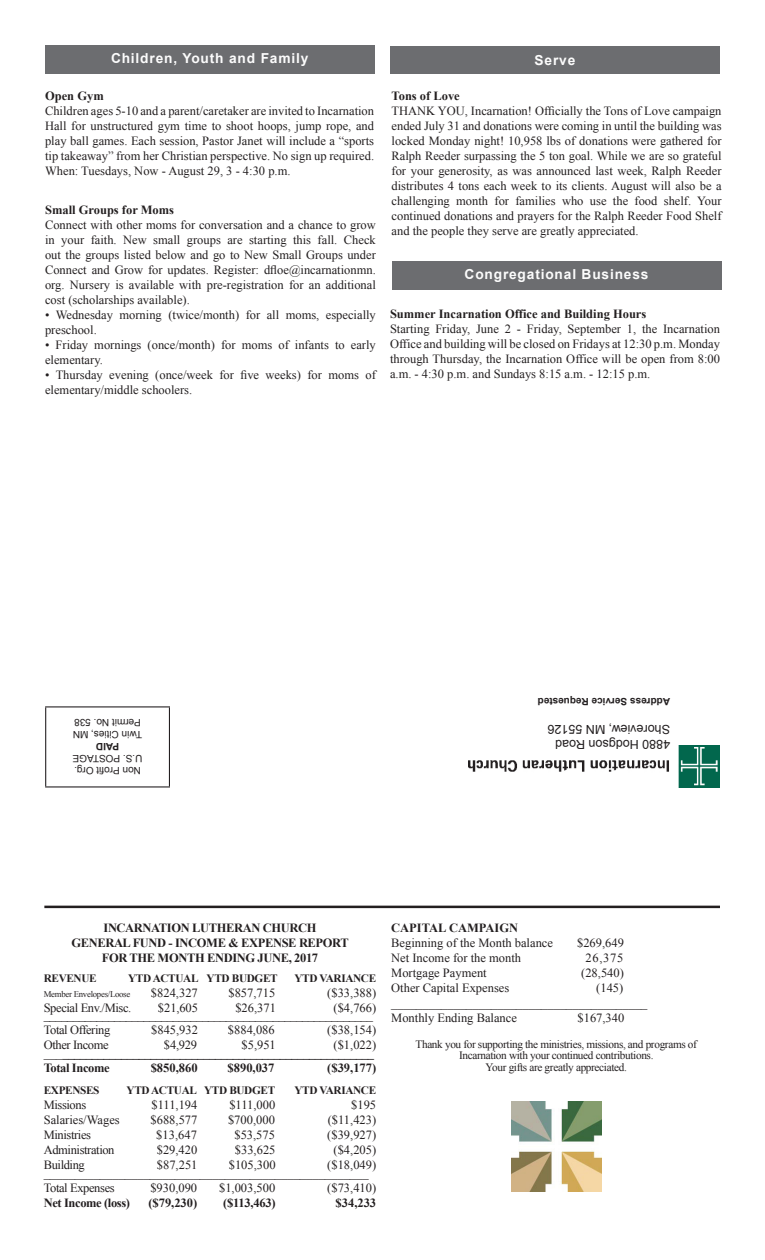
<style>
.page{position:relative;width:765px;height:1260px;background:#fff}
.page>*{position:absolute;margin:0;border:0;box-sizing:border-box;transform-origin:0 0}
.t1{font:700 13.75px "Arial";letter-spacing:.06em;color:#fcfcfc}
.t2{font:12.5px/15px "Times New Roman";color:#231f20;text-align:justify}
.t3{font:700 12.5px "Times New Roman";letter-spacing:-.025em;color:#231f20}
.t4{font:12.5px "Times New Roman";letter-spacing:-.03em;color:#231f20}
.t5{font:700 12.5px "Times New Roman";color:#231f20}
.t6{font:12.5px "Arial";color:#231f20}
.t7{font:11.25px/11.2px "Times New Roman";letter-spacing:-.03em;color:#231f20;text-align:center}
.t8{font:700 11.25px "Times New Roman";letter-spacing:-.03em;color:#231f20}
.t9{font:10px "Arial";color:#231f20}
.t10{font:700 10px "Arial";color:#231f20}
.t11{font:8.75px "Times New Roman";letter-spacing:-.03em;color:#231f20}
.s1{font-weight:400}
</style>
<div class="page">
<hr style="left:45px;top:786px;width:125px;height:2px;background:#231f20">
<hr style="left:45px;top:706px;width:125px;height:1px;background:#231f20">
<hr style="left:169px;top:707px;width:1px;height:79px;background:#231f20">
<hr style="left:45px;top:707px;width:1px;height:79px;background:#231f20">
<img style="left:468px;top:746px;width:252px;height:42px">
<img style="left:511px;top:1101px;width:90px;height:90px">
<hr style="left:44px;top:906px;width:676px;height:2px;background:#231f20">
<div style="left:392px;top:261px;width:330px;height:28px;background:#6c6d70"></div>
<div style="left:45px;top:45px;width:330px;height:28px;background:#6c6d70"></div>
<div style="left:390px;top:46px;width:330px;height:27px;background:#6c6d70"></div>
<p class="t1" style="left:111px;top:49px;width:199px">Children, Youth and Family</p>
<p class="t3" style="left:45px;top:87px;width:60px">Open Gym</p>
<p class="t2" style="left:45px;top:103px;width:331px">Children ages 5-10 and a parent/caretaker are invited to Incarnation Hall for unstructured gym time to shoot hoops, jump rope, and play ball games. Each session, Pastor Janet will include a “sports tip takeaway” from her Christian perspective. No sign up required.</p>
<p class="t2" style="left:45px;top:163px;width:247px">When: Tuesdays, Now - August 29, 3 - 4:30 p.m.</p>
<p class="t5" style="left:45px;top:201px;width:131px">Small Groups for Moms</p>
<p class="t2" style="left:45px;top:217px;width:332px">Connect with other moms for conversation and a chance to grow in your faith. New small groups are starting this fall. Check out the groups listed below and go to New Small Groups under Connect and Grow for updates. Register: dfloe@incarnationmn. org. Nursery is available with pre-registration for an additional cost (scholarships available).</p>
<p class="t2" style="left:45px;top:307px;width:332px">• Wednesday morning (twice/month) for all moms, especially preschool.</p>
<p class="t2" style="left:45px;top:337px;width:332px">• Friday mornings (once/month) for moms of infants to early elementary.</p>
<p class="t2" style="left:45px;top:367px;width:332px">• Thursday evening (once/week for five weeks) for moms of elementary/middle schoolers.</p>
<p class="t1" style="left:535px;top:51px;width:42px">Serve</p>
<p class="t5" style="left:392px;top:87px;width:70px">Tons of Love</p>
<p class="t2" style="left:392px;top:103px;width:332px">THANK YOU, Incarnation! Officially the Tons of Love campaign ended July 31 and donations were coming in until the building was locked Monday night! 10,958 lbs of donations were gathered for Ralph Reeder surpassing the 5 ton goal. While we are so grateful for your generosity, as was announced last week, Ralph Reeder distributes 4 tons each week to its clients. August will also be a challenging month for families who use the food shelf. Your continued donations and prayers for the Ralph Reeder Food Shelf and the people they serve are greatly appreciated.</p>
<p class="t1" style="left:465px;top:265px;width:185px">Congregational Business</p>
<p class="t5" style="left:390px;top:305px;width:258px">Summer Incarnation Office and Building Hours</p>
<p class="t2" style="left:390px;top:321px;width:332px">Starting Friday, June 2 - Friday, September 1, the Incarnation Office and building will be closed on Fridays at 12:30 p.m. Monday through Thursday, the Incarnation Office will be open from 8:00 a.m. - 4:30 p.m. and Sundays 8:15 a.m. - 12:15 p.m.</p>
<p class="t9" style="left:141px;top:730px;width:68px;rotate:-180deg">Permit No. 538</p>
<p class="t9" style="left:142px;top:742px;width:71px;rotate:-180deg">Twin Cities, MN</p>
<p class="t10" style="left:119px;top:754px;width:25px;rotate:-180deg">PAID</p>
<p class="t9" style="left:142px;top:766px;width:71px;rotate:-180deg">U.S. POSTAGE</p>
<p class="t9" style="left:141px;top:778px;width:68px;rotate:-180deg">Non Profit Org.</p>
<p class="t10" style="left:670px;top:708px;width:134px;rotate:-180deg">Address Service Requested</p>
<p class="t6" style="left:670px;top:737px;width:124px;rotate:-180deg">Shoreview, MN 55126</p>
<p class="t6" style="left:670px;top:752px;width:116px;rotate:-180deg">4880 Hodgson Road</p>
<p class="t3" style="left:104px;top:919px;width:214px">INCARNATION LUTHERAN CHURCH</p>
<p class="t3" style="left:71px;top:934px;width:279px">GENERAL FUND - INCOME &amp; EXPENSE REPORT</p>
<p class="t3" style="left:102px;top:949px;width:218px">FOR THE MONTH ENDING JUNE, 2017</p>
<p class="t8" style="left:44px;top:970px;width:54px">REVENUE</p>
<p class="t8" style="left:128px;top:970px;width:151px">YTD ACTUAL YTD BUDGET</p>
<p class="t8" style="left:294px;top:970px;width:83px">YTD VARIANCE</p>
<p class="t11" style="left:44px;top:988px;width:88px">Member Envelopes/Loose</p>
<p class="t2" style="left:151px;top:985px;width:48px">$824,327</p>
<p class="t2" style="left:228px;top:985px;width:48px">$857,715</p>
<p class="t2" style="left:327px;top:985px;width:50px">($33,388)</p>
<p class="t4" style="left:44px;top:999px;width:89px">Special Env./Misc.</p>
<p class="t2" style="left:158px;top:1000px;width:41px">$21,605</p>
<p class="t2" style="left:235px;top:1000px;width:42px">$26,371</p>
<p class="t2" style="left:334px;top:1000px;width:44px">($4,766)</p>
<p class="t2" style="left:44px;top:1007px;width:331px">________________________________________________________</p>
<p class="t4" style="left:44px;top:1022px;width:68px">Total Offering</p>
<p class="t2" style="left:151px;top:1022px;width:48px">$845,932</p>
<p class="t2" style="left:228px;top:1022px;width:48px">$884,086</p>
<p class="t2" style="left:327px;top:1022px;width:50px">($38,154)</p>
<p class="t4" style="left:44px;top:1037px;width:66px">Other Income</p>
<p class="t2" style="left:164px;top:1037px;width:35px">$4,929</p>
<p class="t2" style="left:241px;top:1037px;width:36px">$5,951</p>
<p class="t2" style="left:334px;top:1037px;width:44px">($1,022)</p>
<p class="t3" style="left:44px;top:1044px;width:332px"><span class="s1">___</span>_____________________________________________________</p>
<p class="t3" style="left:44px;top:1059px;width:67px">Total Income</p>
<p class="t3" style="left:151px;top:1059px;width:48px">$850,860</p>
<p class="t3" style="left:228px;top:1059px;width:48px">$890,037</p>
<p class="t3" style="left:327px;top:1059px;width:50px">($39,177)</p>
<p class="t8" style="left:44px;top:1083px;width:57px">EXPENSES</p>
<p class="t8" style="left:127px;top:1083px;width:150px">YTD ACTUAL YTD BUDGET</p>
<p class="t8" style="left:294px;top:1083px;width:83px">YTD VARIANCE</p>
<p class="t4" style="left:44px;top:1097px;width:44px">Missions</p>
<p class="t2" style="left:152px;top:1097px;width:47px">$111,194</p>
<p class="t2" style="left:229px;top:1097px;width:47px">$111,000</p>
<p class="t2" style="left:351px;top:1097px;width:26px">$195</p>
<p class="t2" style="left:44px;top:1112px;width:78px">Salaries/Wages</p>
<p class="t2" style="left:151px;top:1112px;width:48px">$688,577</p>
<p class="t2" style="left:228px;top:1112px;width:48px">$700,000</p>
<p class="t2" style="left:328px;top:1112px;width:50px">($11,423)</p>
<p class="t4" style="left:44px;top:1127px;width:49px">Ministries</p>
<p class="t2" style="left:156px;top:1127px;width:42px">$13,647</p>
<p class="t2" style="left:234px;top:1127px;width:42px">$53,575</p>
<p class="t2" style="left:327px;top:1127px;width:50px">($39,927)</p>
<p class="t4" style="left:44px;top:1142px;width:72px">Administration</p>
<p class="t2" style="left:157px;top:1142px;width:42px">$29,420</p>
<p class="t2" style="left:235px;top:1142px;width:42px">$33,625</p>
<p class="t2" style="left:334px;top:1142px;width:44px">($4,205)</p>
<p class="t4" style="left:44px;top:1157px;width:43px">Building</p>
<p class="t2" style="left:157px;top:1157px;width:42px">$87,251</p>
<p class="t2" style="left:229px;top:1157px;width:48px">$105,300</p>
<p class="t2" style="left:327px;top:1157px;width:50px">($18,049)</p>
<p class="t2" style="left:44px;top:1165px;width:327px">____________________________________________________</p>
<p class="t4" style="left:44px;top:1179px;width:72px">Total Expenses</p>
<p class="t2" style="left:150px;top:1180px;width:48px">$930,090</p>
<p class="t2" style="left:219px;top:1180px;width:58px">$1,003,500</p>
<p class="t2" style="left:327px;top:1180px;width:50px">($73,410)</p>
<p class="t3" style="left:44px;top:1194px;width:88px">Net Income (loss)</p>
<p class="t3" style="left:148px;top:1194px;width:50px">($79,230)</p>
<p class="t3" style="left:223px;top:1194px;width:54px">($113,463)</p>
<p class="t3" style="left:336px;top:1194px;width:42px">$34,233</p>
<p class="t5" style="left:391px;top:919px;width:128px">CAPITAL CAMPAIGN</p>
<p class="t2" style="left:391px;top:935px;width:163px">Beginning of the Month balance</p>
<p class="t2" style="left:577px;top:935px;width:48px">$269,649</p>
<p class="t2" style="left:391px;top:950px;width:131px">Net Income for the month</p>
<p class="t2" style="left:585px;top:950px;width:40px">26,375</p>
<p class="t2" style="left:391px;top:965px;width:97px">Mortgage Payment</p>
<p class="t2" style="left:581px;top:965px;width:44px">(28,540)</p>
<p class="t2" style="left:391px;top:980px;width:120px">Other Capital Expenses</p>
<p class="t2" style="left:596px;top:980px;width:29px">(145)</p>
<p class="t2" style="left:391px;top:995px;width:258px">_________________________________________</p>
<p class="t2" style="left:391px;top:1010px;width:127px">Monthly Ending Balance</p>
<p class="t2" style="left:578px;top:1010px;width:48px">$167,340</p>
<p class="t7" style="left:416px;top:1038px;width:283px">Thank you for supporting the ministries, missions, and programs of<br>Incarnation with your continued contributions.</p>
<p class="t7" style="left:486px;top:1061px;width:143px">Your gifts are greatly appreciated.</p>
</div>
